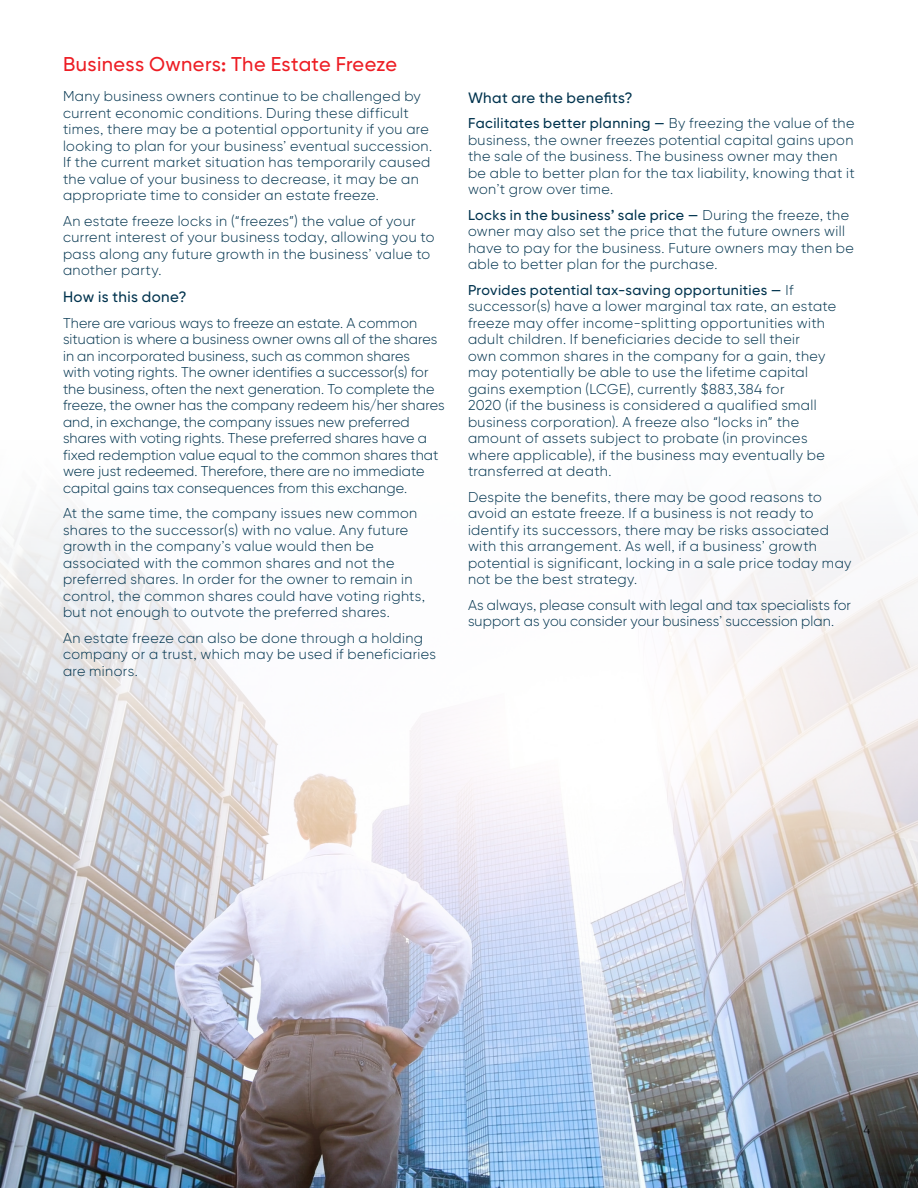
<style>
.page{position:relative;width:918px;height:1188px;background:#fff}
.page>*{position:absolute;margin:0;border:0;box-sizing:border-box;transform-origin:0 0}
.MASTER_Head{font:500 19.95px "Gilroy BN";letter-spacing:.02em;color:#ed1d24}
.MASTER_Subtitle{font:500 15px "Gilroy BN";letter-spacing:.03em;color:#00334e}
.MASTER_Body{font:300 14.25px/16.5px "Gilroy BN";letter-spacing:.025em;color:#00334e}
.MASTER_Body-2{font:300 14.25px/16.5px "Gilroy BN";letter-spacing:.005em;color:#00334e}
.t1{font:300 12px "Gilroy BN";color:#000}
.s1{font-weight:500}
</style>
<div class="page">
<img style="left:0;top:505px;width:918px;height:683px">
<p class="MASTER_Head" style="left:63px;top:52px;width:336px">Business Owners: The Estate Freeze</p>
<p class="MASTER_Body" style="left:63px;top:88px;width:371px">Many business owners continue to be challenged by current economic conditions. During these difficult times, there may be a potential opportunity if you are looking to plan for your business’ eventual succession.<br>If the current market situation has temporarily caused the value of your business to decrease, it may be an appropriate time to consider an estate freeze.</p>
<p class="MASTER_Body" style="left:63px;top:212px;width:373px">An estate freeze locks in (“freezes”) the value of your current interest of your business today, allowing you to pass along any future growth in the business’ value to another party.</p>
<p class="MASTER_Subtitle" style="left:63px;top:288px;width:125px">How is this done?</p>
<p class="MASTER_Body-2" style="left:63px;top:314px;width:383px">There are various ways to freeze an estate. A common situation is where a business owner owns all of the shares in an incorporated business, such as common shares<br>with voting rights. The owner identifies a successor(s) for the business, often the next generation. To complete the freeze, the owner has the company redeem his/her shares and, in exchange, the company issues new preferred shares with voting rights. These preferred shares have a fixed redemption value equal to the common shares that were just redeemed. Therefore, there are no immediate capital gains tax consequences from this exchange.</p>
<p class="MASTER_Body" style="left:63px;top:505px;width:364px">At the same time, the company issues new common shares to the successor(s) with no value. Any future growth in the company’s value would then be associated with the common shares and not the preferred shares. In order for the owner to remain in control, the common shares could have voting rights, but not enough to outvote the preferred shares.</p>
<p class="MASTER_Body" style="left:63px;top:629px;width:375px">An estate freeze can also be done through a holding company or a trust, which may be used if beneficiaries are minors.</p>
<p class="MASTER_Subtitle" style="left:468px;top:88px;width:166px">What are the benefits?</p>
<p class="MASTER_Body" style="left:468px;top:115px;width:388px"><span class="s1">Facilitates better planning —</span> By freezing the value of the business, the owner freezes potential capital gains upon the sale of the business. The business owner may then be able to better plan for the tax liability, knowing that it won’t grow over time.</p>
<p class="MASTER_Body" style="left:468px;top:206px;width:387px"><span class="s1">Locks in the business’ sale price —</span> During the freeze, the owner may also set the price that the future owners will have to pay for the business. Future owners may then be able to better plan for the purchase.</p>
<p class="MASTER_Body" style="left:468px;top:281px;width:370px"><span class="s1">Provides potential tax-saving opportunities —</span> If successor(s) have a lower marginal tax rate, an estate freeze may offer income-splitting opportunities with adult children. If beneficiaries decide to sell their<br>own common shares in the company for a gain, they may potentially be able to use the lifetime capital gains exemption (LCGE), currently $883,384 for<br>2020 (if the business is considered a qualified small business corporation). A freeze also “locks in” the amount of assets subject to probate (in provinces where applicable), if the business may eventually be transferred at death.</p>
<p class="MASTER_Body" style="left:468px;top:488px;width:385px">Despite the benefits, there may be good reasons to avoid an estate freeze. If a business is not ready to identify its successors, there may be risks associated with this arrangement. As well, if a business’ growth potential is significant, locking in a sale price today may not be the best strategy.</p>
<p class="MASTER_Body" style="left:468px;top:596px;width:385px">As always, please consult with legal and tax specialists for support as you consider your business’ succession plan.</p>
<p class="t1" style="left:863px;top:1122px;width:8px">4</p>
</div>
